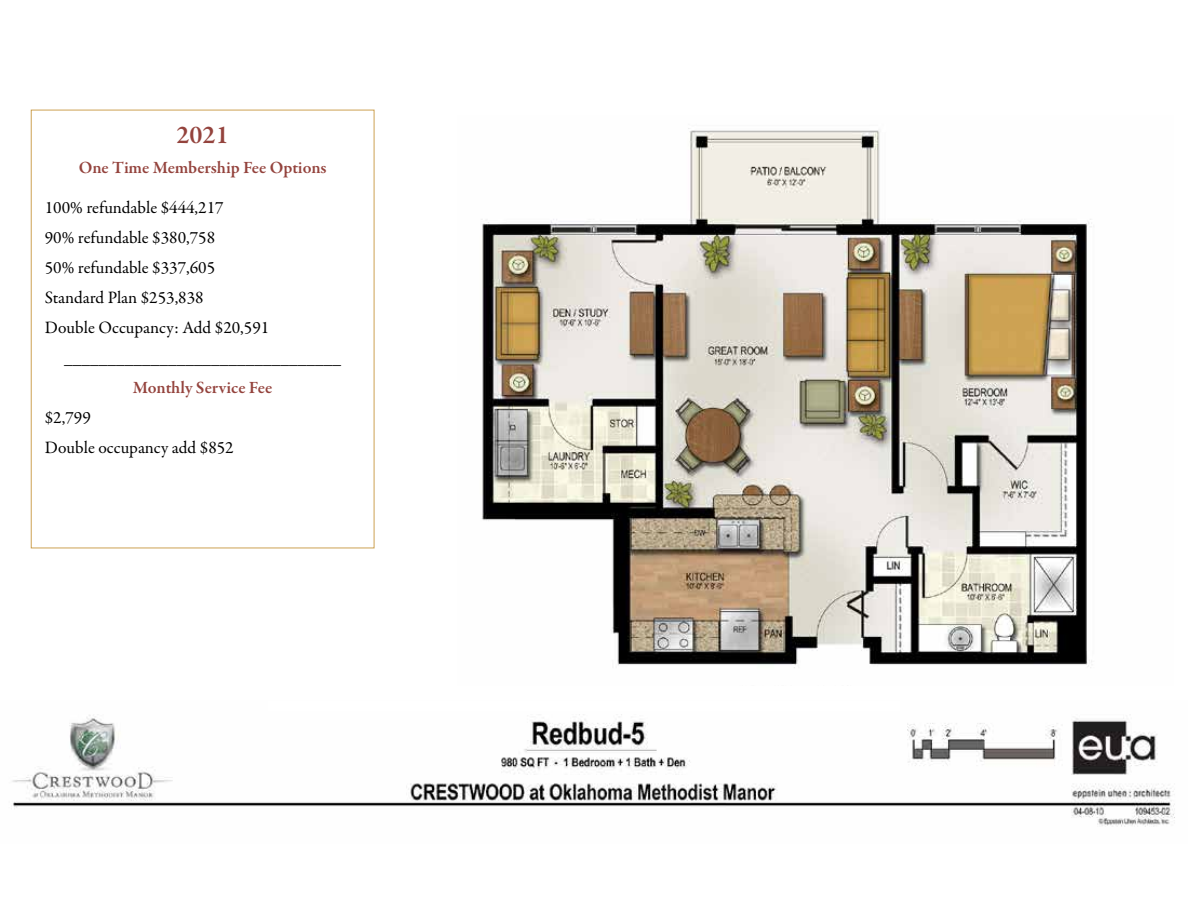
<style>
.page{position:relative;width:1188px;height:918px;background:#fff}
.page>*{position:absolute;margin:0;border:0;box-sizing:border-box;transform-origin:0 0}
.t1{font:600 26.25px "Garamond Premr Pro";color:#94433d}
.t2{font:17.4px/30.2px "Garamond Premr Pro";color:#000}
.t3{font:600 17.4px "Garamond Premr Pro";letter-spacing:-.005em;color:#94433d}
</style>
<div class="page">
<img style="left:481px;top:128px;width:611px;height:540px">
<img style="left:12px;top:714px;width:1163px;height:113px">
<h1 class="t1" style="left:177px;top:119px;width:54px">2021</h1>
<p class="t3" style="left:79px;top:157px;width:249px">One Time Membership Fee Options</p>
<p class="t2" style="left:45px;top:192px;width:180px">100% refundable $444,217</p>
<p class="t2" style="left:45px;top:222px;width:172px">90% refundable $380,758</p>
<p class="t2" style="left:45px;top:253px;width:172px">50% refundable $337,605</p>
<p class="t2" style="left:45px;top:283px;width:160px">Standard Plan $253,838</p>
<p class="t2" style="left:45px;top:313px;width:226px">Double Occupancy: Add $20,591</p>
<p class="t2" style="left:64px;top:343px;width:278px">________________________________</p>
<p class="t3" style="left:133px;top:377px;width:141px">Monthly Service Fee</p>
<p class="t2" style="left:45px;top:403px;width:190px">$2,799<br>Double occupancy add $852</p>
</div>
